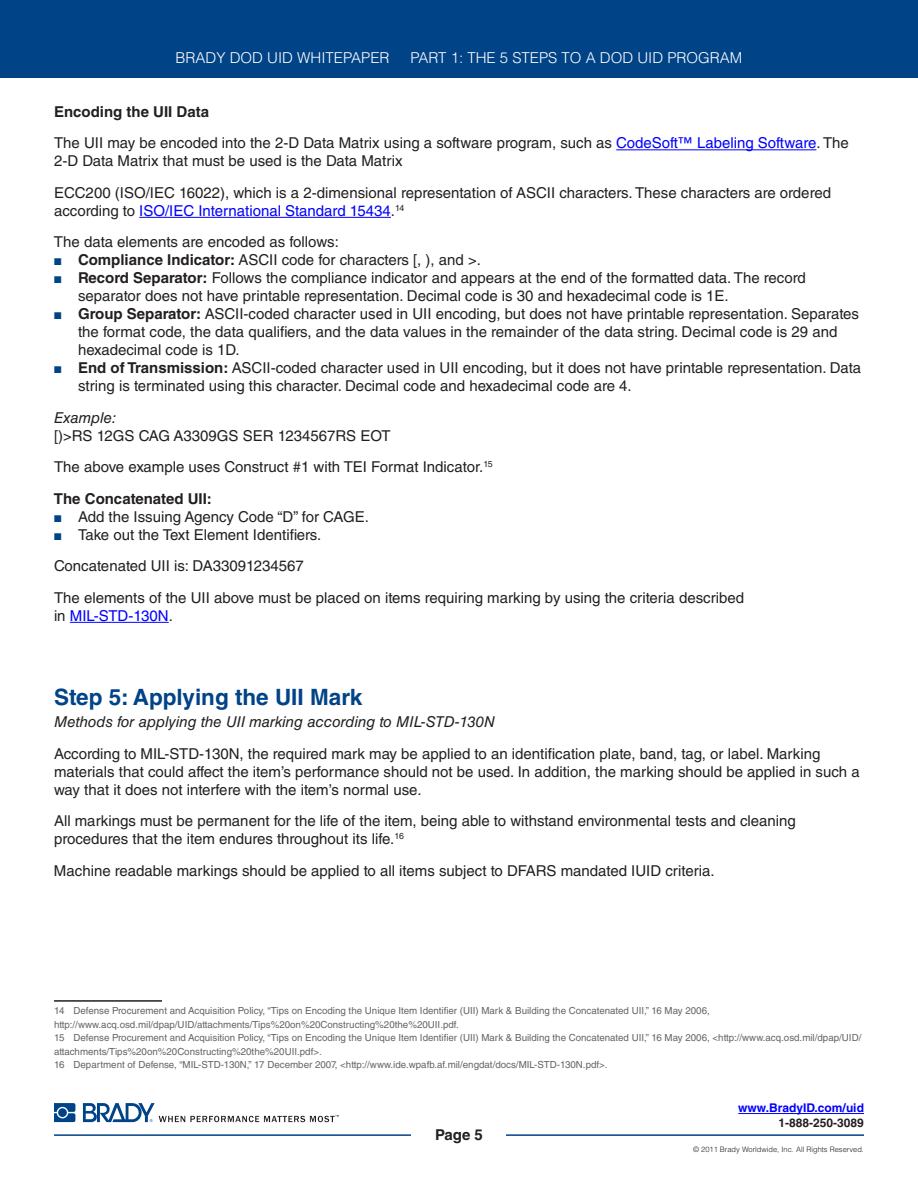
<style>
.page{position:relative;width:918px;height:1188px;background:#fff}
.page>*{position:absolute;margin:0;border:0;box-sizing:border-box;transform-origin:0 0}
.t1{font:700 22.5px "Helvetica LT Std";color:#004387}
.t2{font:15px/31.5px "Helvetica LT Std";color:#231f20}
.t3{font:italic 15px "Helvetica LT Std";color:#231f20}
.t4{font:300 15px "Helvetica LT";color:#fff}
.t5{font:15px "Helvetica LT Std";color:#00f}
.t6{font:700 15px "Helvetica LT";color:#231f20}
.t7{font:700 12px "Helvetica LT";color:#00f}
.t8{font:700 12px "Helvetica LT";color:#231f20}
.t9{font:9.75px/13.5px "Helvetica LT Std";color:#636466}
.t10{font:300 7.5px "Helvetica LT";color:#231f20}
.s1{font-weight:700}
.s2{color:#00f}
.s3{color:#004387}
.s4{color:#231f20}
</style>
<div class="page">
<hr style="left:54px;top:1134px;width:810px;height:2px;background:#004387">
<div style="left:412px;top:1124px;width:94px;height:20px;background:#fff"></div>
<hr style="left:738px;top:1113px;width:126px;height:1px;background:#00f">
<svg style="left:54px;top:1103px;width:21px;height:19px"></svg>
<div style="left:58px;top:1108px;width:9px;height:9px;background:#004387;border-radius:50%"></div>
<svg style="left:83px;top:1103px;width:256px;height:19px"></svg>
<div style="left:0;top:0;width:918px;height:77px;background:#004387"></div>
<hr style="left:616px;top:149px;width:200px;height:1px;background:#00f">
<hr style="left:139px;top:217px;width:252px;height:1px;background:#00f">
<hr style="left:70px;top:622px;width:99px;height:1px;background:#00f">
<hr style="left:54px;top:1000px;width:108px;height:2px;background:#231f20">
<p class="t4" style="left:176px;top:48px;width:215px">BRADY DOD UID WHITEPAPER</p>
<p class="t4" style="left:410px;top:48px;width:334px">PART 1: THE 5 STEPS TO A DOD UID PROGRAM</p>
<p class="t2" style="left:54px;top:96px;width:796px"><span class="s1">Encoding the UII Data<br></span>The UII may be encoded into the 2-D Data Matrix using a software program, such as <span class="s2">CodeSoft™ Labeling Software</span>. The</p>
<p class="t2" style="left:54px;top:145px;width:779px">2-D Data Matrix that must be used is the Data Matrix<br>ECC200 (ISO/IEC 16022), which is a 2-dimensional representation of ASCII characters. These characters are ordered</p>
<p class="t2" style="left:54px;top:195px;width:352px">according to <span class="s2">ISO/IEC International Standard 15434</span>.<sup>14<br></sup>The data elements are encoded as follows:</p>
<p class="t2" style="left:54px;top:244px;width:429px"><span class="s3">■</span> <span class="s1">Compliance Indicator:</span> ASCII code for characters [, ), and &gt;.</p>
<p class="t2" style="left:78px;top:269px;width:729px;line-height:18px;text-indent:-24px"><span class="s3">■</span> <span class="s1">Record Separator:</span> Follows the compliance indicator and appears at the end of the formatted data. The record separator does not have printable representation. Decimal code is 30 and hexadecimal code is 1E.</p>
<p class="t2" style="left:78px;top:305px;width:783px;line-height:18px;text-indent:-24px"><span class="s3">■</span> <span class="s1">Group Separator:</span> ASCII-coded character used in UII encoding, but does not have printable representation. Separates the format code, the data qualifiers, and the data values in the remainder of the data string. Decimal code is 29 and hexadecimal code is 1D.</p>
<p class="t2" style="left:78px;top:359px;width:785px;line-height:18px;text-indent:-24px"><span class="s3">■</span> <span class="s1">End of Transmission:</span> ASCII-coded character used in UII encoding, but it does not have printable representation. Data string is terminated using this character. Decimal code and hexadecimal code are 4.</p>
<p class="t3" style="left:54px;top:409px;width:64px">Example:</p>
<p class="t2" style="left:54px;top:420px;width:440px">[)&gt;RS 12GS CAG A3309GS SER 1234567RS EOT<br>The above example uses Construct #1 with TEI Format Indicator.<sup>15<br></sup><span class="s1">The Concatenated UII:</span></p>
<p class="t2" style="left:54px;top:501px;width:316px"><span class="s3">■</span> Add the Issuing Agency Code “D” for CAGE.</p>
<p class="t2" style="left:54px;top:519px;width:692px"><span class="s3">■</span> Take out the Text Element Identifiers.<br>Concatenated UII is: DA33091234567<br>The elements of the UII above must be placed on items requiring marking by using the criteria described</p>
<p class="t5" style="left:54px;top:607px;width:120px"><span class="s4">in</span> MIL-STD-130N<span class="s4">.</span></p>
<h1 class="t1" style="left:54px;top:683px;width:310px">Step 5: Applying the UII Mark</h1>
<p class="t3" style="left:54px;top:713px;width:443px">Methods for applying the UII marking according to MIL-STD-130N</p>
<p class="t2" style="left:54px;top:745px;width:807px;line-height:18px">According to MIL-STD-130N, the required mark may be applied to an identification plate, band, tag, or label. Marking materials that could affect the item’s performance should not be used. In addition, the marking should be applied in such a way that it does not interfere with the item’s normal use.</p>
<p class="t2" style="left:54px;top:812px;width:743px;line-height:18px">All markings must be permanent for the life of the item, being able to withstand environmental tests and cleaning procedures that the item endures throughout its life.<sup>16</sup></p>
<p class="t2" style="left:54px;top:855px;width:662px">Machine readable markings should be applied to all items subject to DFARS mandated IUID criteria.</p>
<p class="t9" style="left:54px;top:1004px;width:809px">14 Defense Procurement and Acquisition Policy, “Tips on Encoding the Unique Item Identifier (UII) Mark &amp; Building the Concatenated UII,” 16 May 2006, http://www.acq.osd.mil/dpap/UID/attachments/Tips%20on%20Constructing%20the%20UII.pdf.<br>15 Defense Procurement and Acquisition Policy, “Tips on Encoding the Unique Item Identifier (UII) Mark &amp; Building the Concatenated UII,” 16 May 2006, &lt;http://www.acq.osd.mil/dpap/UID/ attachments/Tips%20on%20Constructing%20the%20UII.pdf&gt;.<br>16 Department of Defense, “MIL-STD-130N,” 17 December 2007, &lt;http://www.ide.wpafb.af.mil/engdat/docs/MIL-STD-130N.pdf&gt;.</p>
<p class="t6" style="left:435px;top:1125px;width:49px">Page 5</p>
<p class="t7" style="left:738px;top:1101px;width:127px">www.BradyID.com/uid</p>
<p class="t8" style="left:779px;top:1116px;width:87px">1-888-250-3089</p>
<p class="t10" style="left:693px;top:1144px;width:172px">© 2011 BRADY WORLDWIDE, INC. ALL RIGHTS RESERVED.</p>
</div>
